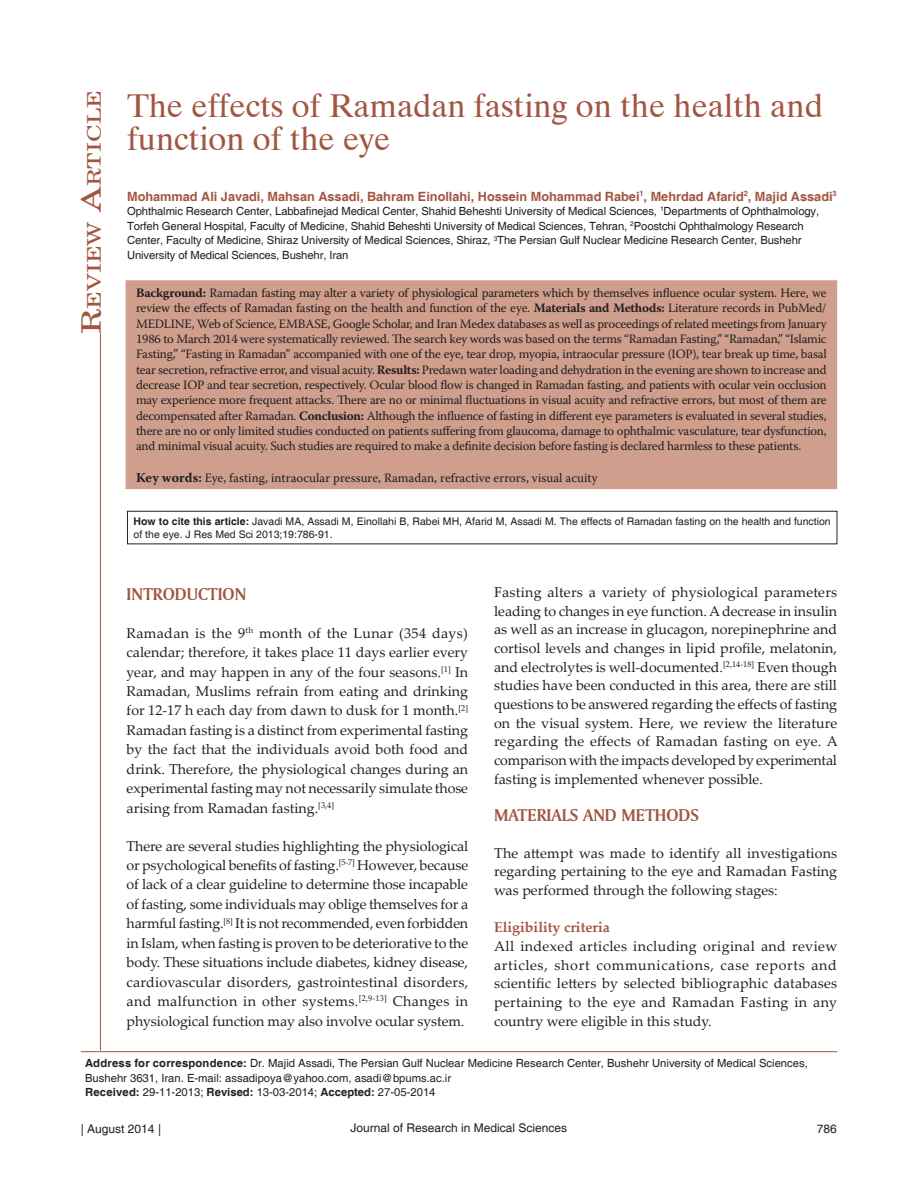
<style>
.page{position:relative;width:918px;height:1188px;background:#fff}
.page>*{position:absolute;margin:0;border:0;box-sizing:border-box;transform-origin:0 0}
.AT{font:33px/33px "Dutch 801 BT";color:#a25641}
.AH{font:18.9px "New Century Schlbk";color:#a25641;scale:1.3 1}
.t1{font:18px "Amerigo BT Bold A";color:#a25641}
.TX{font:14.25px/19.5px "Palatino Linotype";color:#231f20;text-align:justify}
.t2{font:700 14.25px "Palatino Linotype";color:#a25641}
.ABS{font:12.75px/15.3px "Warnock Pro";letter-spacing:-.02em;color:#231f20;text-align:justify}
.AU{font:700 12.75px "Helvetica";color:#a25641}
.KWD{font:12.75px "Warnock Pro";color:#231f20}
.t3{font:12px "Helvetica";color:#231f20}
.AFF{font:11.25px/14.7px "Helvetica";letter-spacing:-.01em;color:#231f20}
.ADD{font:11.25px/14.5px "Helvetica";color:#231f20}
.HIS{font:11.25px "Helvetica";color:#231f20}
.SRC{font:10.5px/12.6px "Helvetica";color:#231f20}
.s1{font-size:27px}
.s2{font-weight:700}
.s3{font-weight:700;font-size:13.5px}
</style>
<div class="page">
<div style="left:126px;top:281px;width:710px;height:207px;background:#cf9e8c"></div>
<div style="left:126px;top:280px;width:711px;height:209px;border:2px solid #cf9e8c"></div>
<hr style="left:81px;top:1051px;width:756px;height:1px;background:#a25641">
<hr style="left:100px;top:333px;width:1px;height:718px;background:#a25641">
<div style="left:127px;top:511px;width:710px;height:33px;border:1px solid #231f20"></div>
<p class="AH" style="left:83px;top:334px;width:189px;rotate:-90deg"><span class="s1">R</span>eview <span class="s1">A</span>rticle</p>
<p class="AT" style="left:127px;top:89px;width:697px">The effects of Ramadan fasting on the health and function of the eye</p>
<p class="AU" style="left:127px;top:188px;width:711px">Mohammad Ali Javadi, Mahsan Assadi, Bahram Einollahi, Hossein Mohammad Rabei<sup>1</sup>, Mehrdad Afarid<sup>2</sup>, Majid Assadi<sup>3</sup></p>
<p class="AFF" style="left:127px;top:204px;width:694px">Ophthalmic Research Center, Labbafinejad Medical Center, Shahid Beheshti University of Medical Sciences, <sup>1</sup>Departments of Ophthalmology, Torfeh General Hospital, Faculty of Medicine, Shahid Beheshti University of Medical Sciences, Tehran, <sup>2</sup>Poostchi Ophthalmology Research Center, Faculty of Medicine, Shiraz University of Medical Sciences, Shiraz, <sup>3</sup>The Persian Gulf Nuclear Medicine Research Center, Bushehr University of Medical Sciences, Bushehr, Iran</p>
<p class="ABS" style="left:136px;top:285px;width:692px"><span class="s2">Background:</span> Ramadan fasting may alter a variety of physiological parameters which by themselves influence ocular system. Here, we review the effects of Ramadan fasting on the health and function of the eye. <span class="s2">Materials and Methods:</span> Literature records in PubMed/ MEDLINE, Web of Science, EMBASE, Google Scholar, and Iran Medex databases as well as proceedings of related meetings from January 1986 to March 2014 were systematically reviewed. The search key words was based on the terms “Ramadan Fasting,” “Ramadan,” “Islamic Fasting,” “Fasting in Ramadan” accompanied with one of the eye, tear drop, myopia, intraocular pressure (IOP), tear break up time, basal tear secretion, refractive error, and visual acuity. <span class="s2">Results:</span> Predawn water loading and dehydration in the evening are shown to increase and decrease IOP and tear secretion, respectively. Ocular blood flow is changed in Ramadan fasting, and patients with ocular vein occlusion may experience more frequent attacks. There are no or minimal fluctuations in visual acuity and refractive errors, but most of them are decompensated after Ramadan. <span class="s2">Conclusion:</span> Although the influence of fasting in different eye parameters is evaluated in several studies, there are no or only limited studies conducted on patients suffering from glaucoma, damage to ophthalmic vasculature, tear dysfunction, and minimal visual acuity. Such studies are required to make a definite decision before fasting is declared harmless to these patients.</p>
<p class="KWD" style="left:136px;top:470px;width:463px"><span class="s3">Key words:</span> Eye, fasting, intraocular pressure, Ramadan, refractive errors, visual acuity</p>
<p class="SRC" style="left:134px;top:515px;width:699px"><span class="s2">How to cite this article:</span> Javadi MA, Assadi M, Einollahi B, Rabei MH, Afarid M, Assadi M. The effects of Ramadan fasting on the health and function of the eye. J Res Med Sci 2013;19:786-91.</p>
<h1 class="t1" style="left:127px;top:583px;width:121px">INTRODUCTION</h1>
<p class="TX" style="left:127px;top:623px;width:343px">Ramadan is the 9<sup>th</sup> month of the Lunar (354 days) calendar; therefore, it takes place 11 days earlier every year, and may happen in any of the four seasons.<sup>[1]</sup> In Ramadan, Muslims refrain from eating and drinking for 12-17 h each day from dawn to dusk for 1 month.<sup>[2] </sup>Ramadan fasting is a distinct from experimental fasting by the fact that the individuals avoid both food and drink. Therefore, the physiological changes during an experimental fasting may not necessarily simulate those arising from Ramadan fasting.<sup>[3,4]</sup></p>
<p class="TX" style="left:127px;top:835px;width:343px">There are several studies highlighting the physiological or psychological benefits of fasting.<sup>[5-7]</sup> However, because of lack of a clear guideline to determine those incapable of fasting, some individuals may oblige themselves for a harmful fasting.<sup>[8]</sup> It is not recommended, even forbidden in Islam, when fasting is proven to be deteriorative to the body. These situations include diabetes, kidney disease, cardiovascular disorders, gastrointestinal disorders, and malfunction in other systems.<sup>[2,9-13]</sup> Changes in physiological function may also involve ocular system.</p>
<p class="TX" style="left:494px;top:582px;width:345px;line-height:18.6px">Fasting alters a variety of physiological parameters leading to changes in eye function. A decrease in insulin as well as an increase in glucagon, norepinephrine and cortisol levels and changes in lipid profile, melatonin, and electrolytes is well-documented.<sup>[2,14-18]</sup> Even though studies have been conducted in this area, there are still questions to be answered regarding the effects of fasting on the visual system. Here, we review the literature regarding the effects of Ramadan fasting on eye. A comparison with the impacts developed by experimental fasting is implemented whenever possible.</p>
<h1 class="t1" style="left:494px;top:804px;width:206px">MATERIALS AND METHODS</h1>
<p class="TX" style="left:494px;top:843px;width:345px;line-height:18.6px">The attempt was made to identify all investigations regarding pertaining to the eye and Ramadan Fasting was performed through the following stages:</p>
<h2 class="t2" style="left:494px;top:917px;width:117px">Eligibility criteria</h2>
<p class="TX" style="left:494px;top:936px;width:345px;line-height:18.6px">All indexed articles including original and review articles, short communications, case reports and scientific letters by selected bibliographic databases pertaining to the eye and Ramadan Fasting in any country were eligible in this study.</p>
<p class="ADD" style="left:85px;top:1056px;width:724px"><span class="s2">Address for correspondence:</span> Dr. Majid Assadi, The Persian Gulf Nuclear Medicine Research Center, Bushehr University of Medical Sciences,<br>Bushehr 3631, Iran. E-mail: assadipoya@yahoo.com, asadi@bpums.ac.ir</p>
<p class="HIS" style="left:85px;top:1086px;width:352px"><span class="s2">Received:</span> 29-11-2013; <span class="s2">Revised:</span> 13-03-2014; <span class="s2">Accepted:</span> 27-05-2014</p>
<p class="t3" style="left:81px;top:1122px;width:82px">| August 2014 |</p>
<p class="t3" style="left:351px;top:1121px;width:218px">Journal of Research in Medical Sciences</p>
<p class="t3" style="left:817px;top:1122px;width:22px">786</p>
</div>
